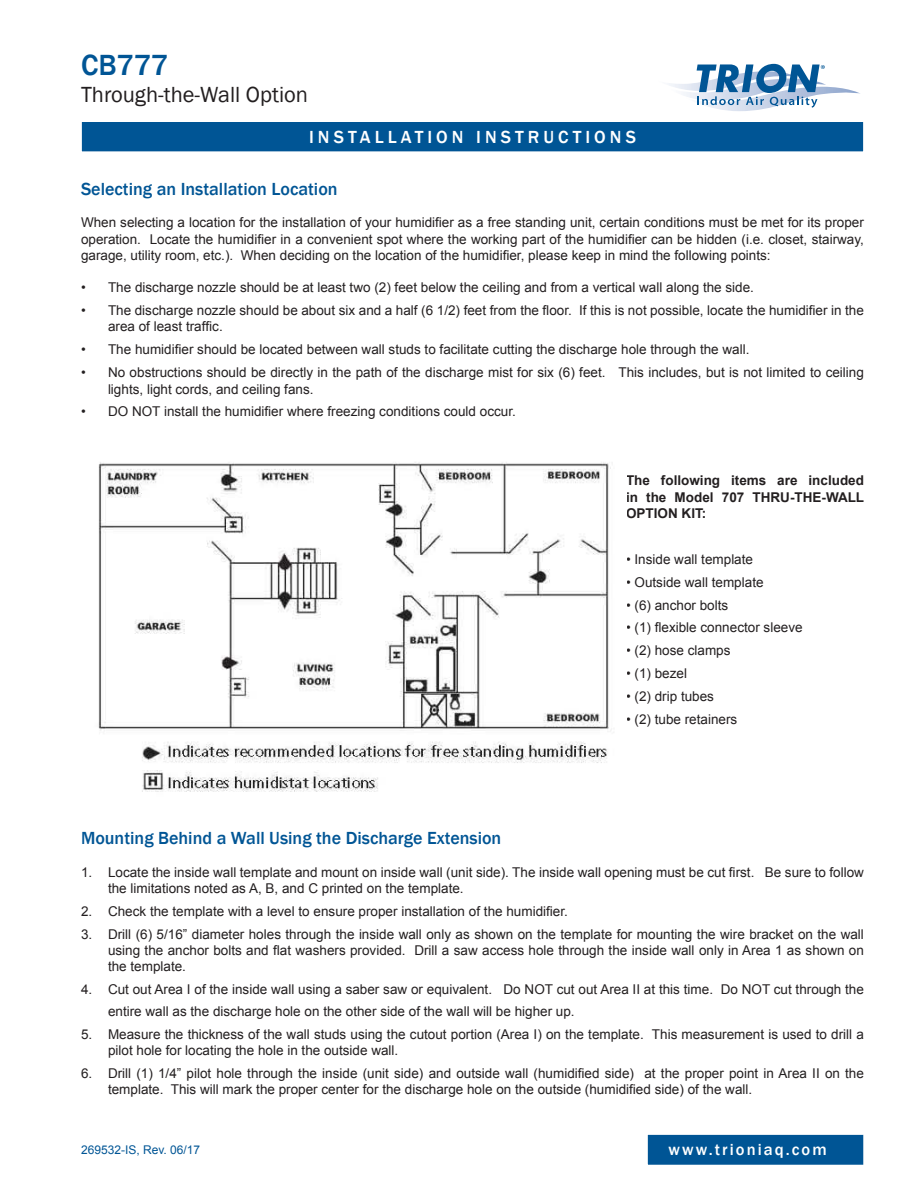
<style>
.page{position:relative;width:918px;height:1188px;background:#fff}
.page>*{position:absolute;margin:0;border:0;box-sizing:border-box;transform-origin:0 0}
.t1{font:500 30px "Franklin Gothic";letter-spacing:-.005em;color:#005595}
.t2{font:22.5px "Franklin Gothic";color:#231f20}
.Paragraph_Style_1{font:500 18px "Franklin Gothic";color:#005595}
.t3{font:500 18px "Franklin Gothic";letter-spacing:.225em;color:#fff}
.t4{font:500 16.5px "Franklin Gothic";letter-spacing:.125em;color:#fff}
.Paragraph_Style_1-2{font:13.5px/16.2px "Arial";color:#231f20}
.Bullets{font:13.5px "Arial";color:#231f20}
.Bullets-2{font:700 13.5px/16.2px "Arial";color:#231f20;text-align:justify}
.t5{font:12px "Arial";color:#005595}
</style>
<div class="page">
<div style="left:647px;top:1134px;width:216px;height:31px;background:#005595"></div>
<div style="left:81px;top:122px;width:783px;height:30px;background:#005595"></div>
<div style="left:81px;top:121px;width:783px;height:31px;border:1px solid #fff"></div>
<svg style="left:669px;top:64px;width:191px;height:47px"></svg>
<img style="left:98px;top:462px;width:514px;height:330px">
<h1 class="t1" style="left:81px;top:46px;width:89px">CB777</h1>
<h2 class="t2" style="left:81px;top:81px;width:229px">Through-the-Wall Option</h2>
<h3 class="t3" style="left:309px;top:126px;width:328px">INSTALLATION INSTRUCTIONS</h3>
<p class="Paragraph_Style_1" style="left:81px;top:178px;width:258px">Selecting an Installation Location</p>
<p class="Paragraph_Style_1-2" style="left:81px;top:215px;width:784px;text-align:justify">When selecting a location for the installation of your humidifier as a free standing unit, certain conditions must be met for its proper operation. Locate the humidifier in a convenient spot where the working part of the humidifier can be hidden (i.e. closet, stairway, garage, utility room, etc.). When deciding on the location of the humidifier, please keep in mind the following points:</p>
<p class="Paragraph_Style_1-2" style="left:81px;top:280px;width:675px">• The discharge nozzle should be at least two (2) feet below the ceiling and from a vertical wall along the side.</p>
<p class="Paragraph_Style_1-2" style="left:108px;top:303px;width:757px;text-indent:-27px">• The discharge nozzle should be about six and a half (6 1/2) feet from the floor. If this is not possible, locate the humidifier in the area of least traffic.</p>
<p class="Paragraph_Style_1-2" style="left:81px;top:342px;width:670px">• The humidifier should be located between wall studs to facilitate cutting the discharge hole through the wall.</p>
<p class="Paragraph_Style_1-2" style="left:108px;top:365px;width:757px;text-indent:-27px">• No obstructions should be directly in the path of the discharge mist for six (6) feet. This includes, but is not limited to ceiling lights, light cords, and ceiling fans.</p>
<p class="Paragraph_Style_1-2" style="left:81px;top:404px;width:436px">• DO NOT install the humidifier where freezing conditions could occur.</p>
<p class="Bullets-2" style="left:626px;top:473px;width:240px">The following items are included in the Model 707 THRU-THE-WALL OPTION KIT:</p>
<p class="Bullets" style="left:626px;top:550px;width:129px">• Inside wall template</p>
<p class="Bullets" style="left:626px;top:573px;width:139px">• Outside wall template</p>
<p class="Bullets" style="left:626px;top:596px;width:104px">• (6) anchor bolts</p>
<p class="Bullets" style="left:626px;top:619px;width:178px">• (1) flexible connector sleeve</p>
<p class="Bullets" style="left:626px;top:642px;width:106px">• (2) hose clamps</p>
<p class="Bullets" style="left:626px;top:665px;width:62px">• (1) bezel</p>
<p class="Bullets" style="left:626px;top:688px;width:90px">• (2) drip tubes</p>
<p class="Bullets" style="left:626px;top:711px;width:113px">• (2) tube retainers</p>
<p class="Paragraph_Style_1" style="left:81px;top:827px;width:422px">Mounting Behind a Wall Using the Discharge Extension</p>
<p class="Paragraph_Style_1-2" style="left:108px;top:864px;width:757px;text-indent:-27px">1. Locate the inside wall template and mount on inside wall (unit side). The inside wall opening must be cut first. Be sure to follow the limitations noted as A, B, and C printed on the template.</p>
<p class="Paragraph_Style_1-2" style="left:81px;top:903px;width:488px">2. Check the template with a level to ensure proper installation of the humidifier.</p>
<p class="Paragraph_Style_1-2" style="left:108px;top:926px;width:757px;text-align:justify;text-indent:-27px">3. Drill (6) 5/16” diameter holes through the inside wall only as shown on the template for mounting the wire bracket on the wall using the anchor bolts and flat washers provided. Drill a saw access hole through the inside wall only in Area 1 as shown on the template.</p>
<p class="Paragraph_Style_1-2" style="left:108px;top:979px;width:757px;line-height:21.6px;text-indent:-27px">4. Cut out Area I of the inside wall using a saber saw or equivalent. Do NOT cut out Area II at this time. Do NOT cut through the entire wall as the discharge hole on the other side of the wall will be higher up.</p>
<p class="Paragraph_Style_1-2" style="left:108px;top:1026px;width:757px;text-indent:-27px">5. Measure the thickness of the wall studs using the cutout portion (Area I) on the template. This measurement is used to drill a pilot hole for locating the hole in the outside wall.</p>
<p class="Paragraph_Style_1-2" style="left:108px;top:1065px;width:757px;text-indent:-27px">6. Drill (1) 1/4” pilot hole through the inside (unit side) and outside wall (humidified side) at the proper point in Area II on the template. This will mark the proper center for the discharge hole on the outside (humidified side) of the wall.</p>
<p class="t5" style="left:81px;top:1142px;width:121px">269532-IS, Rev. 06/17</p>
<p class="t4" style="left:669px;top:1139px;width:160px">www.trioniaq.com</p>
</div>
